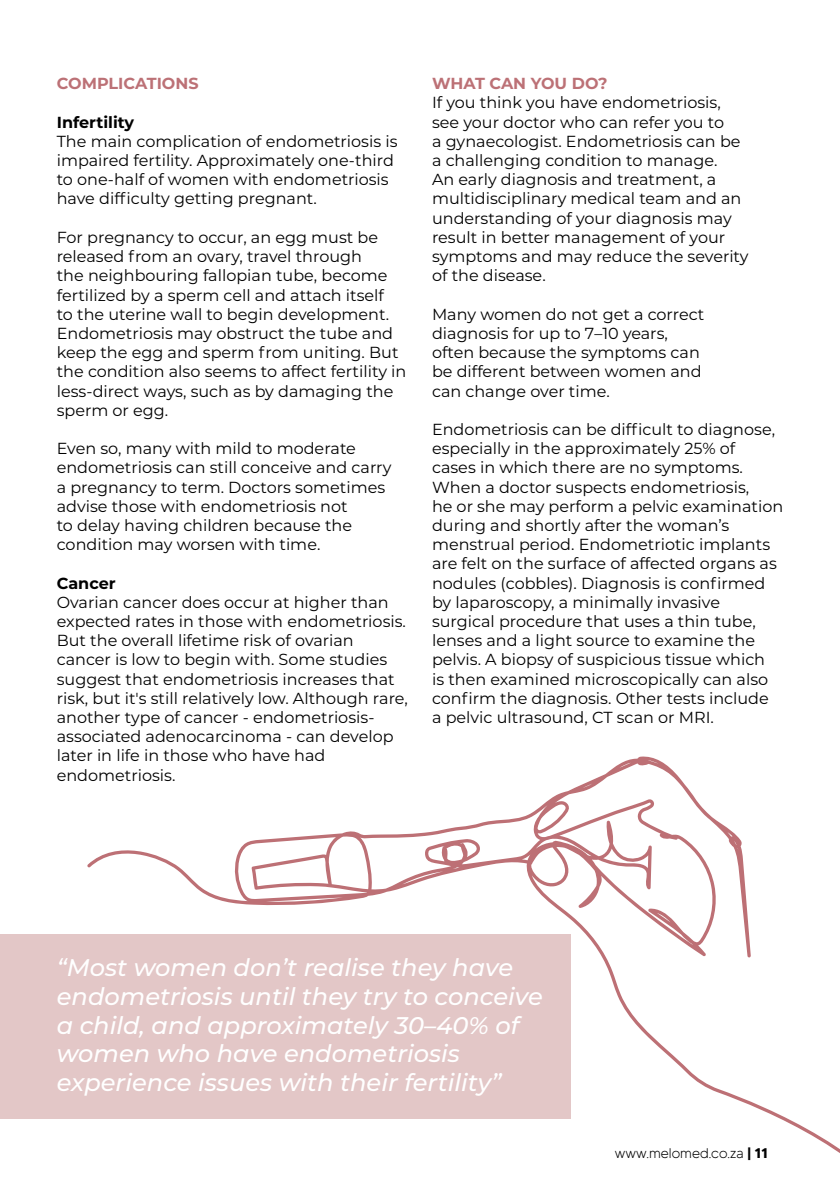
<style>
.page{position:relative;width:840px;height:1191px;background:#fff}
.page>*{position:absolute;margin:0;border:0;box-sizing:border-box;transform-origin:0 0}
.t1{font:italic 500 24.2px/29px "Montserrat";color:#fff}
.t2{font:16px/19.2px "Montserrat";color:#000}
.t3{font:700 16px "Montserrat";color:#bc7176}
.t4{font:700 16px "Montserrat";color:#000}
.t5{font:300 14px "MADETOMMY";color:#000}
.s1{font-weight:700}
</style>
<div class="page">
<div style="left:0;top:934px;width:570px;height:185px;background:#e3c7c7"></div>
<svg style="left:87px;top:756px;width:752px;height:397px"></svg>
<p class="t3" style="left:57px;top:72px;width:143px">COMPLICATIONS</p>
<p class="t4" style="left:57px;top:110px;width:79px">Infertility</p>
<p class="t2" style="left:57px;top:131px;width:342px">The main complication of endometriosis is impaired fertility. Approximately one-third to one-half of women with endometriosis have difficulty getting pregnant.</p>
<p class="t2" style="left:57px;top:227px;width:351px">For pregnancy to occur, an egg must be released from an ovary, travel through<br>the neighbouring fallopian tube, become fertilized by a sperm cell and attach itself<br>to the uterine wall to begin development.<br>Endometriosis may obstruct the tube and keep the egg and sperm from uniting. But the condition also seems to affect fertility in less-direct ways, such as by damaging the sperm or egg.</p>
<p class="t2" style="left:57px;top:438px;width:336px">Even so, many with mild to moderate endometriosis can still conceive and carry a pregnancy to term. Doctors sometimes advise those with endometriosis not<br>to delay having children because the condition may worsen with time.</p>
<p class="t4" style="left:57px;top:571px;width:61px">Cancer</p>
<p class="t2" style="left:57px;top:592px;width:352px">Ovarian cancer does occur at higher than expected rates in those with endometriosis.<br>But the overall lifetime risk of ovarian cancer is low to begin with. Some studies suggest that endometriosis increases that risk, but it's still relatively low. Although rare, another type of cancer - endometriosis&shy;associated adenocarcinoma - can develop later in life in those who have had endometriosis.</p>
<p class="t3" style="left:432px;top:72px;width:177px">WHAT CAN YOU DO?</p>
<p class="t2" style="left:432px;top:93px;width:318px">If you think you have endometriosis, see your doctor who can refer you to<br>a gynaecologist. Endometriosis can be a challenging condition to manage.<br>An early diagnosis and treatment, a multidisciplinary medical team and an understanding of your diagnosis may result in better management of your symptoms and may reduce the severity of the disease.</p>
<p class="t2" style="left:432px;top:304px;width:274px">Many women do not get a correct diagnosis for up to 7–10 years, often because the symptoms can be different between women and can change over time.</p>
<p class="t2" style="left:432px;top:419px;width:352px">Endometriosis can be difficult to diagnose, especially in the approximately 25% of<br>cases in which there are no symptoms.<br>When a doctor suspects endometriosis,<br>he or she may perform a pelvic examination during and shortly after the woman’s menstrual period. Endometriotic implants are felt on the surface of affected organs as nodules (cobbles). Diagnosis is confirmed by laparoscopy, a minimally invasive surgical procedure that uses a thin tube, lenses and a light source to examine the pelvis. A biopsy of suspicious tissue which<br>is then examined microscopically can also confirm the diagnosis. Other tests include<br>a pelvic ultrasound, CT scan or MRI.</p>
<h1 class="t1" style="left:57px;top:951px;width:487px">“Most women don’t realise they have endometriosis until they try to conceive a child, and approximately 30–40% of women who have endometriosis experience issues with their fertility”</h1>
<p class="t5" style="left:614px;top:1144px;width:154px">www.melomed.co.za <span class="s1">| 11</span></p>
</div>
